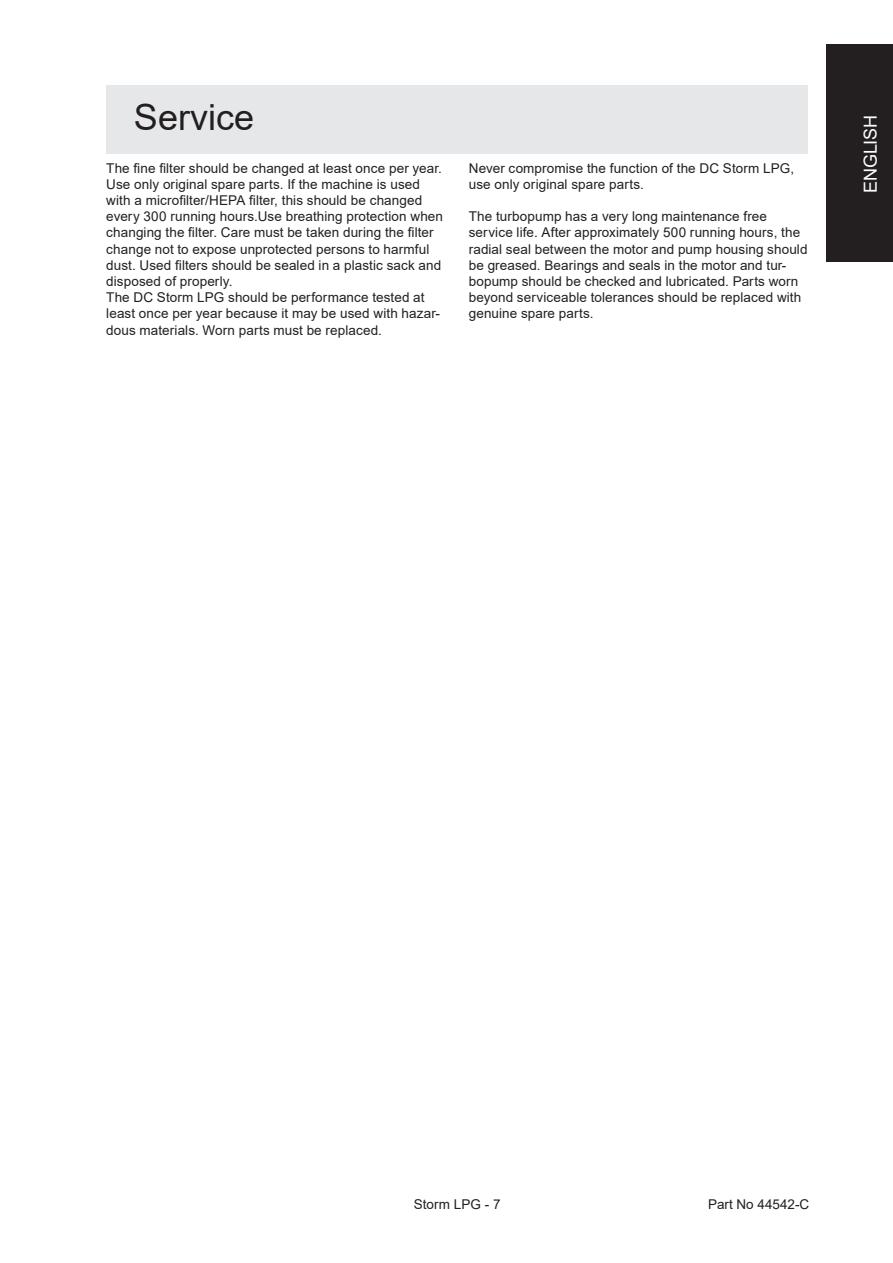
<style>
.page{position:relative;width:893px;height:1263px;background:#fff}
.page>*{position:absolute;margin:0;border:0;box-sizing:border-box;transform-origin:0 0}
.Innehåll_rubrik{font:36px "Arial";color:#231f20}
.Tabelltext{font:18px "Arial";letter-spacing:-.005em;color:#fff}
.Brödtext{font:13.5px/16.2px "Arial";letter-spacing:.005em;color:#231f20}
</style>
<div class="page">
<div style="left:106px;top:85px;width:702px;height:69px;background:#e6e7e9"></div>
<div style="left:826px;top:45px;width:67px;height:217px;background:#231f20"></div>
<p class="Innehåll_rubrik" style="left:134px;top:92px;width:122px">Service</p>
<p class="Brödtext" style="left:106px;top:160px;width:338px">The fine filter should be changed at least once per year.<br>Use only original spare parts. If the machine is used with a microfilter/HEPA filter, this should be changed every 300 running hours.Use breathing protection when changing the filter. Care must be taken during the filter change not to expose unprotected persons to harmful dust. Used filters should be sealed in a plastic sack and disposed of properly.</p>
<p class="Brödtext" style="left:106px;top:289px;width:335px">The DC Storm LPG should be performance tested at least once per year because it may be used with hazar&shy;dous materials. Worn parts must be replaced.</p>
<p class="Brödtext" style="left:469px;top:160px;width:327px">Never compromise the function of the DC Storm LPG, use only original spare parts.</p>
<p class="Brödtext" style="left:469px;top:208px;width:340px">The turbopump has a very long maintenance free service life. After approximately 500 running hours, the radial seal between the motor and pump housing should be greased. Bearings and seals in the motor and tur&shy;bopump should be checked and lubricated. Parts worn beyond serviceable tolerances should be replaced with genuine spare parts.</p>
<p class="Tabelltext" style="left:858px;top:193px;width:80px;rotate:-90deg">ENGLISH</p>
<p class="Brödtext" style="left:414px;top:1196px;width:88px">Storm LPG - 7</p>
<p class="Brödtext" style="left:708px;top:1196px;width:103px">Part No 44542-C</p>
</div>
